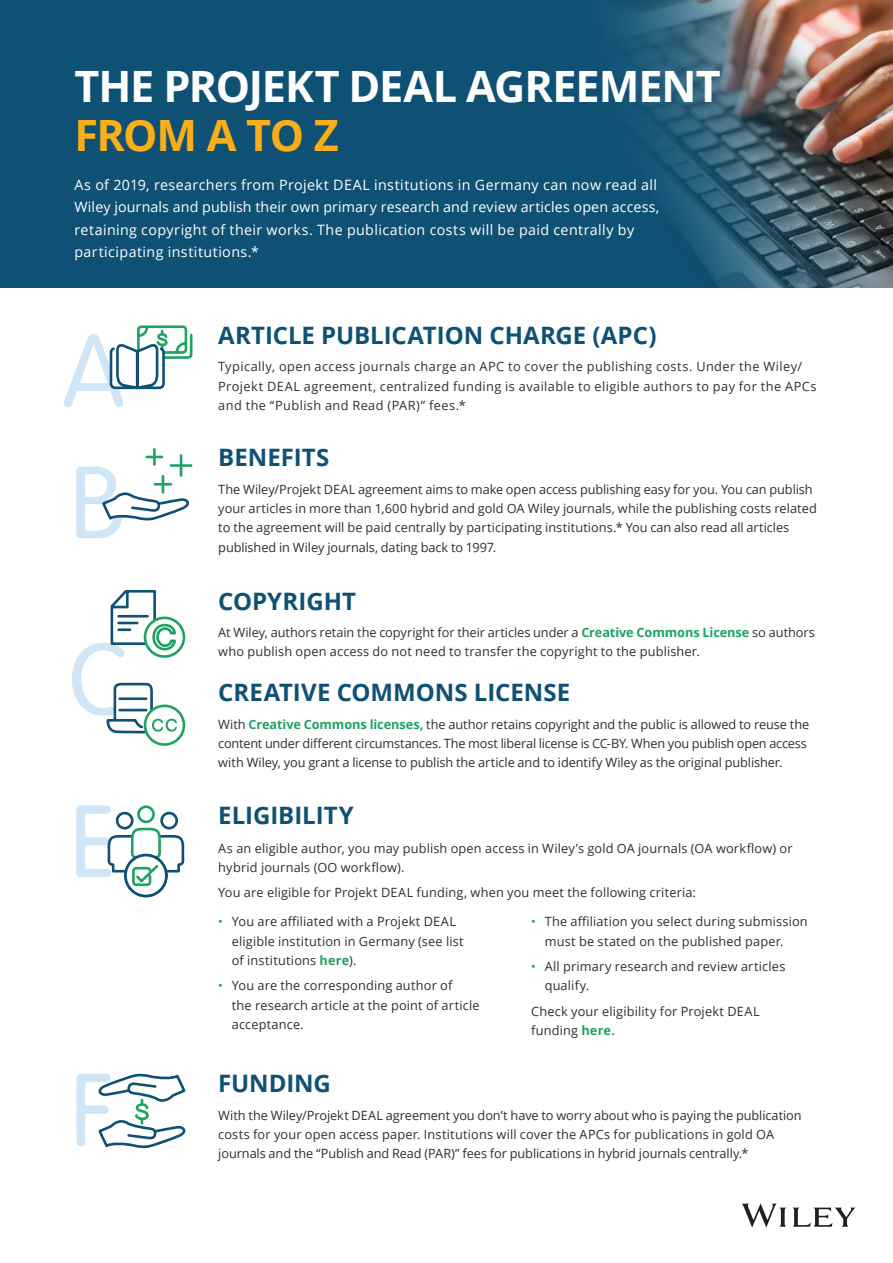
<style>
.page{position:relative;width:893px;height:1263px;background:#fff}
.page>*{position:absolute;margin:0;border:0;box-sizing:border-box;transform-origin:0 0}
.t1{font:700 43.2px "Open Sans";letter-spacing:-.025em;color:#fff}
.t2{font:700 43.2px "Open Sans";letter-spacing:-.035em;color:#faae18}
.t3{font:700 24px "Open Sans";color:#0f5174}
.t4{font:14.25px/22.2px "Open Sans";letter-spacing:.025em;color:#fff}
.t5{font:12.75px/19.2px "Open Sans";letter-spacing:.01em;color:#2d2f31}
.t6{font:12.75px/19.2px "Open Sans";letter-spacing:-.01em;color:#2d2f31}
.t7{font:12.75px/19.2px "Open Sans";letter-spacing:.035em;color:#2d2f31}
.s1{font-weight:700;color:#1ea363}
.s2{color:#1ea363}
</style>
<div class="page">
<div style="left:0;top:0;width:893px;height:288px;background:#0f5174"></div>
<img style="left:614px;top:0;width:279px;height:288px">
<svg style="left:742px;top:1203px;width:113px;height:24px"></svg>
<svg style="left:76px;top:466px;width:116px;height:72px"></svg>
<hr style="left:155px;top:483px;width:16px;height:3px;background:#1ea363">
<hr style="left:180px;top:455px;width:2px;height:21px;background:#1ea363">
<hr style="left:171px;top:464px;width:20px;height:3px;background:#1ea363">
<hr style="left:153px;top:449px;width:3px;height:16px;background:#1ea363">
<svg style="left:147px;top:456px;width:15px;height:2px"></svg>
<svg style="left:145px;top:706px;width:39px;height:38px"></svg>
<div style="left:144px;top:704px;width:41px;height:42px;border:3px solid #1ea363;border-radius:50%"></div>
<svg style="left:72px;top:589px;width:114px;height:146px"></svg>
<svg style="left:124px;top:854px;width:44px;height:43px"></svg>
<svg style="left:76px;top:805px;width:109px;height:82px"></svg>
<svg style="left:76px;top:1073px;width:110px;height:76px"></svg>
<svg style="left:64px;top:325px;width:129px;height:82px"></svg>
<h1 class="t1" style="left:74px;top:56px;width:648px">THE PROJEKT DEAL AGREEMENT</h1>
<h1 class="t2" style="left:74px;top:104px;width:266px">FROM A TO Z</h1>
<p class="t4" style="left:74px;top:174px;width:586px">As of 2019, researchers from Projekt DEAL institutions in Germany can now read all Wiley journals and publish their own primary research and review articles open access, retaining copyright of their works. The publication costs will be paid centrally by participating institutions.*</p>
<h2 class="t3" style="left:218px;top:318px;width:440px">ARTICLE PUBLICATION CHARGE (APC)</h2>
<p class="t7" style="left:218px;top:357px;width:600px">Typically, open access journals charge an APC to cover the publishing costs. Under the Wiley/<br>Projekt DEAL agreement, centralized funding is available to eligible authors to pay for the APCs and the “Publish and Read (PAR)” fees.*</p>
<h2 class="t3" style="left:218px;top:441px;width:113px">BENEFITS</h2>
<p class="t5" style="left:218px;top:479px;width:600px">The Wiley/Projekt DEAL agreement aims to make open access publishing easy for you. You can publish your articles in more than 1,600 hybrid and gold OA Wiley journals, while the publishing costs related to the agreement will be paid centrally by participating institutions.* You can also read all articles published in Wiley journals, dating back to 1997.</p>
<h2 class="t3" style="left:218px;top:584px;width:139px">COPYRIGHT</h2>
<p class="t5" style="left:218px;top:623px;width:598px">At Wiley, authors retain the copyright for their articles under a <span class="s1">Creative Commons License</span> so authors who publish open access do not need to transfer the copyright to the publisher.</p>
<h2 class="t3" style="left:218px;top:675px;width:354px">CREATIVE COMMONS LICENSE</h2>
<p class="t6" style="left:218px;top:714px;width:592px">With <span class="s1">Creative Commons licenses,</span> the author retains copyright and the public is allowed to reuse the content under different circumstances. The most liberal license is CC-BY. When you publish open access with Wiley, you grant a license to publish the article and to identify Wiley as the original publisher.</p>
<h2 class="t3" style="left:218px;top:798px;width:137px">ELIGIBILITY</h2>
<p class="t5" style="left:218px;top:838px;width:576px">As an eligible author, you may publish open access in Wiley’s gold OA journals (OA workflow) or hybrid journals (OO workflow).</p>
<p class="t5" style="left:218px;top:883px;width:479px">You are eligible for Projekt DEAL funding, when you meet the following criteria:</p>
<p class="t5" style="left:232px;top:912px;width:233px;text-indent:-14px"><span class="s2">•</span> You are affiliated with a Projekt DEAL eligible institution in Germany (see list of institutions <span class="s1">here</span>).</p>
<p class="t5" style="left:232px;top:976px;width:249px;text-indent:-14px"><span class="s2">•</span> You are the corresponding author of<br>the research article at the point of article acceptance.</p>
<p class="t5" style="left:545px;top:912px;width:265px;text-indent:-14px"><span class="s2">•</span> The affiliation you select during submission must be stated on the published paper.</p>
<p class="t5" style="left:545px;top:956px;width:242px;text-indent:-14px"><span class="s2">•</span> All primary research and review articles qualify.</p>
<p class="t5" style="left:531px;top:1001px;width:230px">Check your eligibility for Projekt DEAL funding <span class="s1">here.</span></p>
<h2 class="t3" style="left:218px;top:1066px;width:114px">FUNDING</h2>
<p class="t5" style="left:218px;top:1105px;width:585px">With the Wiley/Projekt DEAL agreement you don’t have to worry about who is paying the publication costs for your open access paper. Institutions will cover the APCs for publications in gold OA journals and the “Publish and Read (PAR)” fees for publications in hybrid journals centrally.*</p>
</div>
